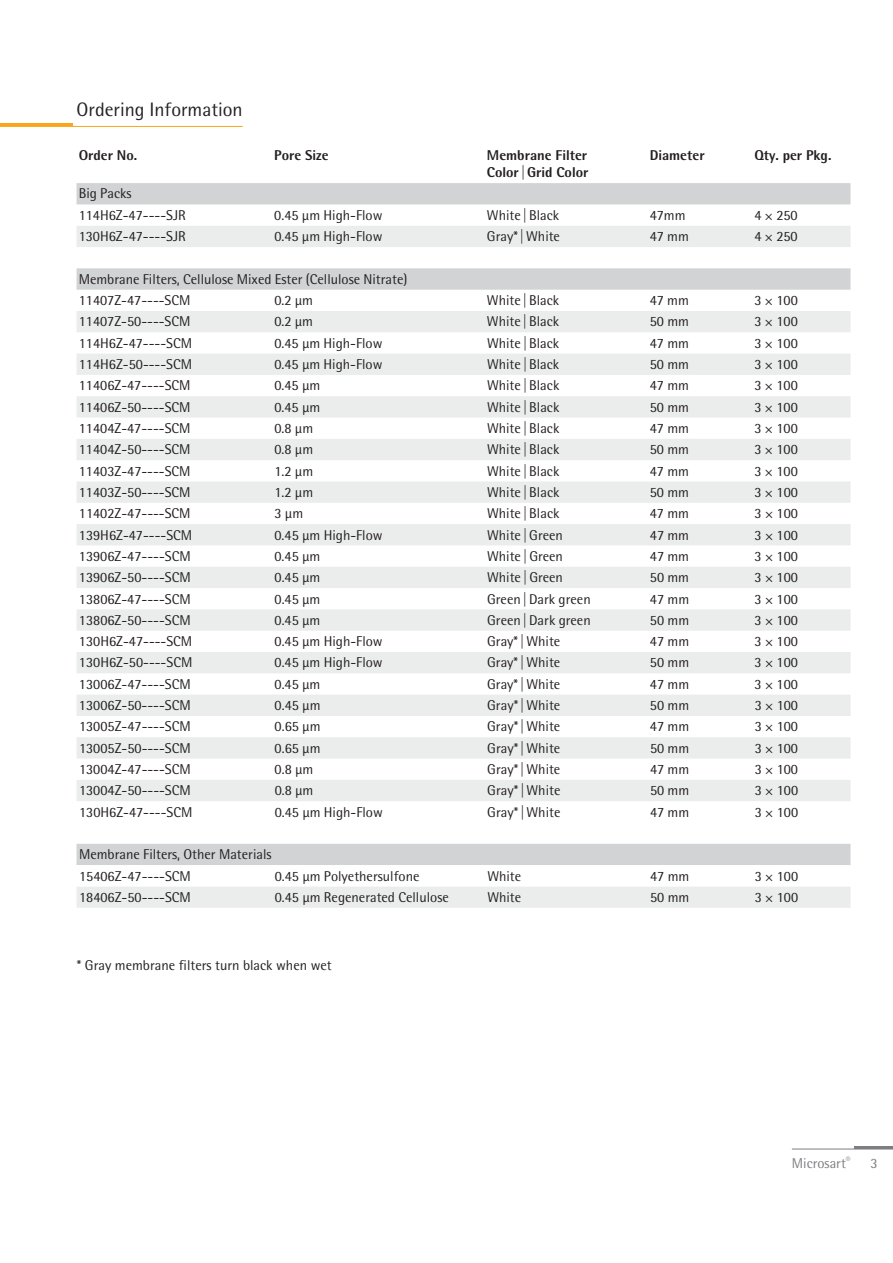
<style>
.page{position:relative;width:893px;height:1263px;background:#fff}
.page>*{position:absolute;margin:0;border:0;box-sizing:border-box;transform-origin:0 0}
.t1{font:19.5px "Sartorius Rotis Sans 2013";color:#231f20}
.t2{font:14.25px/21.3px "Sartorius Rotis Sans 2013";color:#231f20}
.t3{font:800 14.25px/17.2px "Sartorius Rotis Sans 2013";color:#231f20}
.t4{font:14.25px "Sartorius Rotis Sans 2013";color:#7c7e81}
</style>
<div class="page">
<hr style="left:855px;top:1146px;width:38px;height:3px;background:#7c7e81">
<hr style="left:792px;top:1149px;width:101px;height:1px;background:#7c7e81">
<div style="left:77px;top:183px;width:773px;height:22px;background:#d1d3d4"></div>
<svg style="left:77px;top:226px;width:773px;height:682px"></svg>
<svg style="left:77px;top:865px;width:773px;height:21px"></svg>
<hr style="left:0;top:123px;width:72px;height:3px;background:#faa61a">
<hr style="left:0;top:126px;width:243px;height:1px;background:#faa61a">
<h1 class="t1" style="left:77px;top:102px;width:168px">Ordering Information</h1>
<p class="t3" style="left:79px;top:148px;width:60px">Order No.</p>
<p class="t3" style="left:274px;top:148px;width:56px">Pore Size</p>
<p class="t3" style="left:487px;top:148px;width:103px">Membrane Filter<br>Color | Grid Color</p>
<p class="t3" style="left:650px;top:148px;width:56px">Diameter</p>
<p class="t3" style="left:754px;top:148px;width:79px">Qty. per Pkg.</p>
<p class="t2" style="left:79px;top:184px;width:109px">Big Packs<br>114H6Z-47----SJR</p>
<p class="t2" style="left:274px;top:206px;width:110px">0.45 μm High-Flow</p>
<p class="t2" style="left:487px;top:206px;width:74px">White | Black</p>
<p class="t2" style="left:650px;top:206px;width:37px">47mm</p>
<p class="t2" style="left:754px;top:206px;width:45px">4 × 250</p>
<p class="t2" style="left:79px;top:227px;width:109px">130H6Z-47----SJR</p>
<p class="t2" style="left:274px;top:227px;width:110px">0.45 μm High-Flow</p>
<p class="t2" style="left:487px;top:227px;width:75px">Gray* | White</p>
<p class="t2" style="left:650px;top:227px;width:41px">47 mm</p>
<p class="t2" style="left:754px;top:227px;width:45px">4 × 250</p>
<p class="t2" style="left:79px;top:270px;width:330px">Membrane Filters, Cellulose Mixed Ester (Cellulose Nitrate)<br>11407Z-47----SCM</p>
<p class="t2" style="left:274px;top:291px;width:40px">0.2 μm</p>
<p class="t2" style="left:487px;top:291px;width:74px">White | Black</p>
<p class="t2" style="left:650px;top:291px;width:41px">47 mm</p>
<p class="t2" style="left:754px;top:291px;width:45px">3 × 100</p>
<p class="t2" style="left:79px;top:312px;width:113px">11407Z-50----SCM</p>
<p class="t2" style="left:274px;top:312px;width:40px">0.2 μm</p>
<p class="t2" style="left:487px;top:312px;width:74px">White | Black</p>
<p class="t2" style="left:650px;top:312px;width:41px">50 mm</p>
<p class="t2" style="left:754px;top:312px;width:45px">3 × 100</p>
<p class="t2" style="left:79px;top:334px;width:115px">114H6Z-47----SCM</p>
<p class="t2" style="left:274px;top:334px;width:110px">0.45 μm High-Flow</p>
<p class="t2" style="left:487px;top:334px;width:74px">White | Black</p>
<p class="t2" style="left:650px;top:334px;width:41px">47 mm</p>
<p class="t2" style="left:754px;top:334px;width:45px">3 × 100</p>
<p class="t2" style="left:79px;top:355px;width:115px">114H6Z-50----SCM</p>
<p class="t2" style="left:274px;top:355px;width:110px">0.45 μm High-Flow</p>
<p class="t2" style="left:487px;top:355px;width:74px">White | Black</p>
<p class="t2" style="left:650px;top:355px;width:41px">50 mm</p>
<p class="t2" style="left:754px;top:355px;width:45px">3 × 100</p>
<p class="t2" style="left:79px;top:376px;width:113px">11406Z-47----SCM</p>
<p class="t2" style="left:274px;top:376px;width:47px">0.45 μm</p>
<p class="t2" style="left:487px;top:376px;width:74px">White | Black</p>
<p class="t2" style="left:650px;top:376px;width:41px">47 mm</p>
<p class="t2" style="left:754px;top:376px;width:45px">3 × 100</p>
<p class="t2" style="left:79px;top:398px;width:113px">11406Z-50----SCM</p>
<p class="t2" style="left:274px;top:398px;width:47px">0.45 μm</p>
<p class="t2" style="left:487px;top:398px;width:74px">White | Black</p>
<p class="t2" style="left:650px;top:398px;width:41px">50 mm</p>
<p class="t2" style="left:754px;top:398px;width:45px">3 × 100</p>
<p class="t2" style="left:79px;top:419px;width:113px">11404Z-47----SCM</p>
<p class="t2" style="left:274px;top:419px;width:40px">0.8 μm</p>
<p class="t2" style="left:487px;top:419px;width:74px">White | Black</p>
<p class="t2" style="left:650px;top:419px;width:41px">47 mm</p>
<p class="t2" style="left:754px;top:419px;width:45px">3 × 100</p>
<p class="t2" style="left:79px;top:440px;width:113px">11404Z-50----SCM</p>
<p class="t2" style="left:274px;top:440px;width:40px">0.8 μm</p>
<p class="t2" style="left:487px;top:440px;width:74px">White | Black</p>
<p class="t2" style="left:650px;top:440px;width:41px">50 mm</p>
<p class="t2" style="left:754px;top:440px;width:45px">3 × 100</p>
<p class="t2" style="left:79px;top:462px;width:113px">11403Z-47----SCM</p>
<p class="t2" style="left:274px;top:462px;width:40px">1.2 μm</p>
<p class="t2" style="left:487px;top:462px;width:74px">White | Black</p>
<p class="t2" style="left:650px;top:462px;width:41px">47 mm</p>
<p class="t2" style="left:754px;top:462px;width:45px">3 × 100</p>
<p class="t2" style="left:79px;top:483px;width:113px">11403Z-50----SCM</p>
<p class="t2" style="left:274px;top:483px;width:40px">1.2 μm</p>
<p class="t2" style="left:487px;top:483px;width:74px">White | Black</p>
<p class="t2" style="left:650px;top:483px;width:41px">50 mm</p>
<p class="t2" style="left:754px;top:483px;width:45px">3 × 100</p>
<p class="t2" style="left:79px;top:504px;width:113px">11402Z-47----SCM</p>
<p class="t2" style="left:274px;top:504px;width:30px">3 μm</p>
<p class="t2" style="left:487px;top:504px;width:74px">White | Black</p>
<p class="t2" style="left:650px;top:504px;width:41px">47 mm</p>
<p class="t2" style="left:754px;top:504px;width:45px">3 × 100</p>
<p class="t2" style="left:79px;top:526px;width:115px">139H6Z-47----SCM</p>
<p class="t2" style="left:274px;top:526px;width:110px">0.45 μm High-Flow</p>
<p class="t2" style="left:487px;top:526px;width:77px">White | Green</p>
<p class="t2" style="left:650px;top:526px;width:41px">47 mm</p>
<p class="t2" style="left:754px;top:526px;width:45px">3 × 100</p>
<p class="t2" style="left:79px;top:547px;width:113px">13906Z-47----SCM</p>
<p class="t2" style="left:274px;top:547px;width:47px">0.45 μm</p>
<p class="t2" style="left:487px;top:547px;width:77px">White | Green</p>
<p class="t2" style="left:650px;top:547px;width:41px">47 mm</p>
<p class="t2" style="left:754px;top:547px;width:45px">3 × 100</p>
<p class="t2" style="left:79px;top:568px;width:113px">13906Z-50----SCM</p>
<p class="t2" style="left:274px;top:568px;width:47px">0.45 μm</p>
<p class="t2" style="left:487px;top:568px;width:77px">White | Green</p>
<p class="t2" style="left:650px;top:568px;width:41px">50 mm</p>
<p class="t2" style="left:754px;top:568px;width:45px">3 × 100</p>
<p class="t2" style="left:79px;top:589px;width:113px">13806Z-47----SCM</p>
<p class="t2" style="left:274px;top:589px;width:47px">0.45 μm</p>
<p class="t2" style="left:487px;top:589px;width:105px">Green | Dark green</p>
<p class="t2" style="left:650px;top:589px;width:41px">47 mm</p>
<p class="t2" style="left:754px;top:589px;width:45px">3 × 100</p>
<p class="t2" style="left:79px;top:611px;width:113px">13806Z-50----SCM</p>
<p class="t2" style="left:275px;top:611px;width:47px">0.45 μm</p>
<p class="t2" style="left:487px;top:611px;width:105px">Green | Dark green</p>
<p class="t2" style="left:650px;top:611px;width:41px">50 mm</p>
<p class="t2" style="left:754px;top:611px;width:45px">3 × 100</p>
<p class="t2" style="left:79px;top:632px;width:115px">130H6Z-47----SCM</p>
<p class="t2" style="left:275px;top:632px;width:110px">0.45 μm High-Flow</p>
<p class="t2" style="left:487px;top:632px;width:75px">Gray* | White</p>
<p class="t2" style="left:650px;top:632px;width:41px">47 mm</p>
<p class="t2" style="left:754px;top:632px;width:45px">3 × 100</p>
<p class="t2" style="left:79px;top:653px;width:115px">130H6Z-50----SCM</p>
<p class="t2" style="left:275px;top:653px;width:110px">0.45 μm High-Flow</p>
<p class="t2" style="left:487px;top:653px;width:75px">Gray* | White</p>
<p class="t2" style="left:650px;top:653px;width:41px">50 mm</p>
<p class="t2" style="left:754px;top:653px;width:45px">3 × 100</p>
<p class="t2" style="left:79px;top:675px;width:113px">13006Z-47----SCM</p>
<p class="t2" style="left:275px;top:675px;width:47px">0.45 μm</p>
<p class="t2" style="left:487px;top:675px;width:75px">Gray* | White</p>
<p class="t2" style="left:650px;top:675px;width:41px">47 mm</p>
<p class="t2" style="left:755px;top:675px;width:45px">3 × 100</p>
<p class="t2" style="left:79px;top:696px;width:113px">13006Z-50----SCM</p>
<p class="t2" style="left:275px;top:696px;width:47px">0.45 μm</p>
<p class="t2" style="left:487px;top:696px;width:75px">Gray* | White</p>
<p class="t2" style="left:650px;top:696px;width:41px">50 mm</p>
<p class="t2" style="left:755px;top:696px;width:45px">3 × 100</p>
<p class="t2" style="left:79px;top:717px;width:113px">13005Z-47----SCM</p>
<p class="t2" style="left:275px;top:717px;width:47px">0.65 μm</p>
<p class="t2" style="left:487px;top:717px;width:75px">Gray* | White</p>
<p class="t2" style="left:650px;top:717px;width:41px">47 mm</p>
<p class="t2" style="left:755px;top:717px;width:45px">3 × 100</p>
<p class="t2" style="left:79px;top:739px;width:113px">13005Z-50----SCM</p>
<p class="t2" style="left:275px;top:739px;width:47px">0.65 μm</p>
<p class="t2" style="left:487px;top:739px;width:75px">Gray* | White</p>
<p class="t2" style="left:650px;top:739px;width:41px">50 mm</p>
<p class="t2" style="left:755px;top:739px;width:45px">3 × 100</p>
<p class="t2" style="left:79px;top:760px;width:113px">13004Z-47----SCM</p>
<p class="t2" style="left:275px;top:760px;width:40px">0.8 μm</p>
<p class="t2" style="left:487px;top:760px;width:75px">Gray* | White</p>
<p class="t2" style="left:650px;top:760px;width:41px">47 mm</p>
<p class="t2" style="left:755px;top:760px;width:45px">3 × 100</p>
<p class="t2" style="left:79px;top:781px;width:113px">13004Z-50----SCM</p>
<p class="t2" style="left:275px;top:781px;width:40px">0.8 μm</p>
<p class="t2" style="left:487px;top:781px;width:75px">Gray* | White</p>
<p class="t2" style="left:650px;top:781px;width:41px">50 mm</p>
<p class="t2" style="left:755px;top:781px;width:45px">3 × 100</p>
<p class="t2" style="left:79px;top:803px;width:115px">130H6Z-47----SCM</p>
<p class="t2" style="left:275px;top:803px;width:110px">0.45 μm High-Flow</p>
<p class="t2" style="left:487px;top:803px;width:75px">Gray* | White</p>
<p class="t2" style="left:650px;top:803px;width:41px">47 mm</p>
<p class="t2" style="left:755px;top:803px;width:45px">3 × 100</p>
<p class="t2" style="left:79px;top:845px;width:194px">Membrane Filters, Other Materials<br>15406Z-47----SCM</p>
<p class="t2" style="left:275px;top:867px;width:146px">0.45 μm Polyethersulfone</p>
<p class="t2" style="left:487px;top:867px;width:35px">White</p>
<p class="t2" style="left:650px;top:867px;width:41px">47 mm</p>
<p class="t2" style="left:755px;top:867px;width:45px">3 × 100</p>
<p class="t2" style="left:79px;top:888px;width:113px">18406Z-50----SCM</p>
<p class="t2" style="left:275px;top:888px;width:176px">0.45 μm Regenerated Cellulose</p>
<p class="t2" style="left:487px;top:888px;width:35px">White</p>
<p class="t2" style="left:650px;top:888px;width:41px">50 mm</p>
<p class="t2" style="left:755px;top:888px;width:45px">3 × 100</p>
<p class="t2" style="left:77px;top:956px;width:256px">* Gray membrane filters turn black when wet</p>
<p class="t4" style="left:792px;top:1158px;width:60px">Microsart<sup>®</sup></p>
<p class="t4" style="left:870px;top:1158px;width:9px">3</p>
</div>
